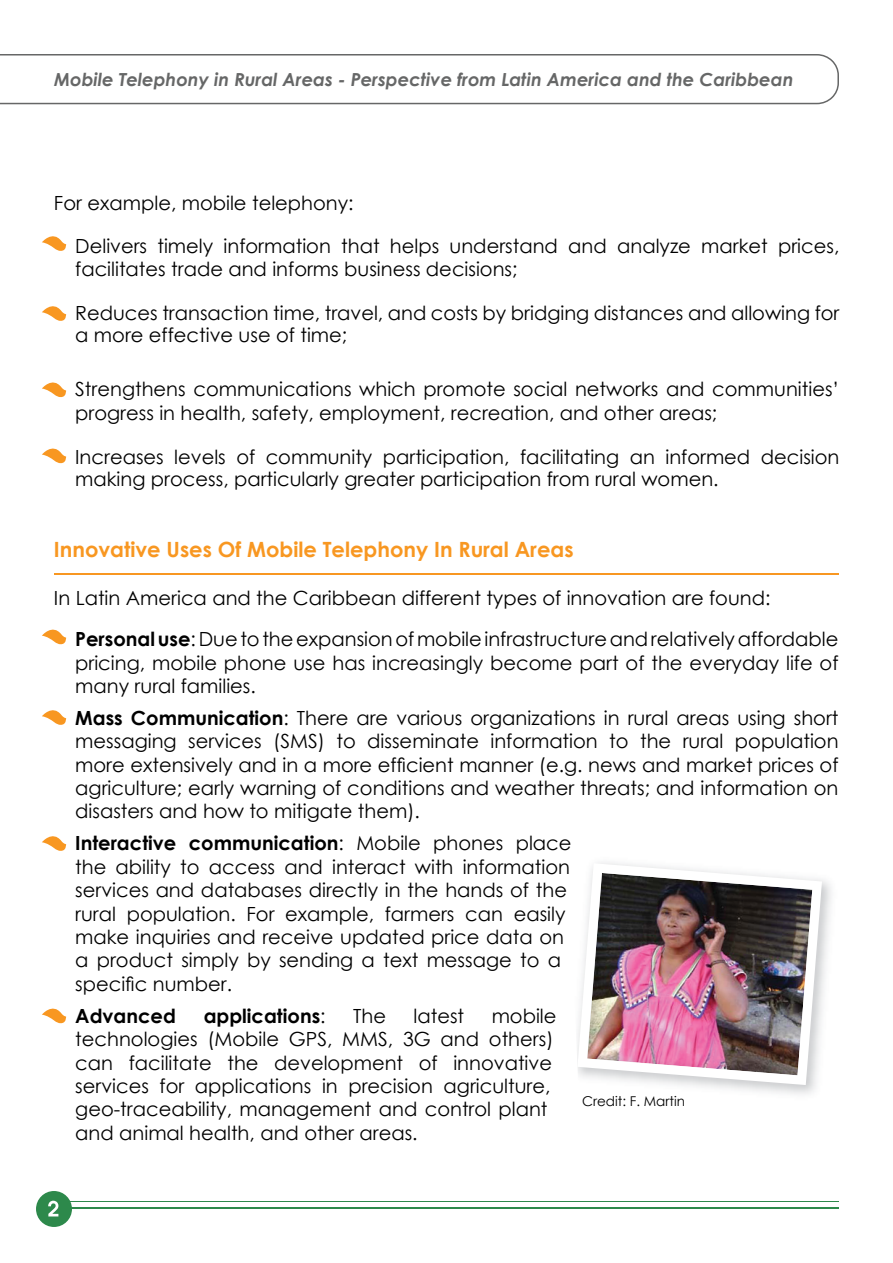
<style>
.page{position:relative;width:893px;height:1263px;background:#fff}
.page>*{position:absolute;margin:0;border:0;box-sizing:border-box;transform-origin:0 0}
.t1{font:700 21px "Century Gothic";color:#f89721}
.t2{font:19.5px/23.4px "Century Gothic";color:#000}
.t3{font:700 19.5px "Century Gothic";color:#000}
.t4{font:italic 700 18px "Century Gothic";color:#666767}
.t5{font:13.5px "Century Gothic";color:#000}
.s1{font-weight:700}
.s2{font-weight:400}
</style>
<div class="page">
<hr style="left:54px;top:1201px;width:785px;height:1px;background:#2d894b">
<hr style="left:54px;top:1207px;width:785px;height:2px;background:#2d894b">
<div style="left:36px;top:1191px;width:36px;height:36px;background:#2d894b;border-radius:50%"></div>
<svg style="left:48px;top:1201px;width:10px;height:15px"></svg>
<svg style="left:0;top:54px;width:839px;height:50px"></svg>
<img style="left:577px;top:863px;width:245px;height:222px">
<svg style="left:42px;top:236px;width:24px;height:15px"></svg>
<svg style="left:42px;top:306px;width:24px;height:15px"></svg>
<svg style="left:42px;top:382px;width:24px;height:16px"></svg>
<svg style="left:42px;top:448px;width:24px;height:16px"></svg>
<hr style="left:54px;top:574px;width:785px;height:1px;background:#f89721">
<svg style="left:42px;top:629px;width:24px;height:16px"></svg>
<svg style="left:42px;top:710px;width:24px;height:15px"></svg>
<svg style="left:42px;top:836px;width:24px;height:15px"></svg>
<svg style="left:42px;top:1008px;width:24px;height:16px"></svg>
<p class="t4" style="left:54px;top:66px;width:741px">Mobile Telephony in Rural Areas - Perspective from Latin America and the Caribbean</p>
<p class="t2" style="left:54px;top:191px;width:301px">For example, mobile telephony:</p>
<p class="t2" style="left:75px;top:234px;width:766px">Delivers timely information that helps understand and analyze market prices, facilitates trade and informs business decisions;</p>
<p class="t2" style="left:75px;top:302px;width:766px;line-height:22px">Reduces transaction time, travel, and costs by bridging distances and allowing for a more effective use of time;</p>
<p class="t2" style="left:75px;top:377px;width:766px">Strengthens communications which promote social networks and communities’ progress in health, safety, employment, recreation, and other areas;</p>
<p class="t2" style="left:75px;top:445px;width:766px;line-height:22px">Increases levels of community participation, facilitating an informed decision making process, particularly greater participation from rural women.</p>
<p class="t1" style="left:54px;top:533px;width:521px">Innovative Uses Of Mobile Telephony In Rural Areas</p>
<p class="t2" style="left:54px;top:586px;width:718px">In Latin America and the Caribbean different types of innovation are found:</p>
<p class="t2" style="left:75px;top:627px;width:765px;text-align:justify"><span class="s1">Personal use</span>: Due to the expansion of mobile infrastructure and relatively affordable pricing, mobile phone use has increasingly become part of the everyday life of many rural families.</p>
<p class="t2" style="left:75px;top:706px;width:765px;text-align:justify"><span class="s1">Mass Communication</span>: There are various organizations in rural areas using short messaging services (SMS) to disseminate information to the rural population more extensively and in a more efficient manner (e.g. news and market prices of agriculture; early warning of conditions and weather threats; and information on disasters and how to mitigate them).</p>
<p class="t2" style="left:75px;top:831px;width:498px"><span class="s1">Interactive communication</span>: Mobile phones place the ability to access and interact with information services and databases directly in the hands of the rural population. For example, farmers can easily make inquiries and receive updated price data on a product simply by sending a text message to a specific number.</p>
<p class="t3" style="left:75px;top:1001px;width:102px">Advanced</p>
<p class="t3" style="left:204px;top:1001px;width:124px">applications<span class="s2">:</span></p>
<p class="t2" style="left:353px;top:1004px;width:34px">The</p>
<p class="t2" style="left:413px;top:1004px;width:52px">latest</p>
<p class="t2" style="left:75px;top:1004px;width:483px;text-indent:416px">mobile technologies (Mobile GPS, MMS, 3G and others) can facilitate the development of innovative services for applications in precision agriculture, geo-traceability, management and control plant and animal health, and other areas.</p>
<p class="t5" style="left:582px;top:1091px;width:105px">Credit: F. Martin</p>
</div>
